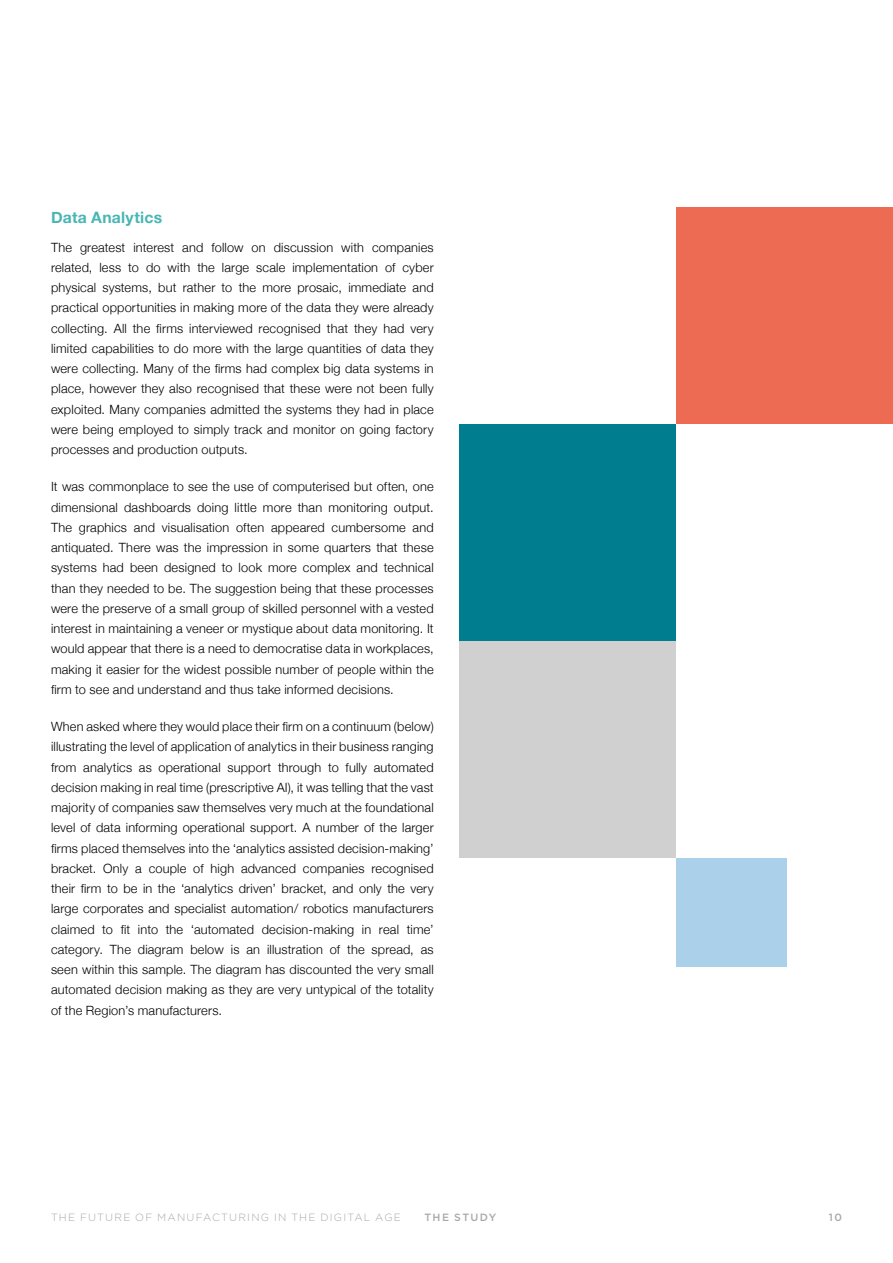
<style>
.page{position:relative;width:893px;height:1263px;background:#fff}
.page>*{position:absolute;margin:0;border:0;box-sizing:border-box;transform-origin:0 0}
.t1{font:700 15.75px "Helvetica Neue";letter-spacing:.015em;color:#4ab6b4}
.t2{font:300 12.75px/20.2px "Helvetica Neue";letter-spacing:.015em;color:#000;text-align:justify}
.t3{font:300 10.5px "Gotham";letter-spacing:.11em;color:#a8a8a7}
.t4{font:500 10.5px "Gotham";letter-spacing:.12em;color:#a8a8a7}
</style>
<div class="page">
<div style="left:459px;top:424px;width:217px;height:217px;background:#007e8f"></div>
<div style="left:676px;top:207px;width:217px;height:217px;background:#ed6a53"></div>
<div style="left:459px;top:641px;width:217px;height:217px;background:#d0d0d0"></div>
<div style="left:676px;top:858px;width:111px;height:108px;background:#abd1ea"></div>
<p class="t1" style="left:51px;top:205px;width:113px">Data Analytics</p>
<p class="t2" style="left:51px;top:236px;width:384px">The greatest interest and follow on discussion with companies related, less to do with the large scale implementation of cyber physical systems, but rather to the more prosaic, immediate and practical opportunities in making more of the data they were already collecting. All the firms interviewed recognised that they had very limited capabilities to do more with the large quantities of data they were collecting. Many of the firms had complex big data systems in place, however they also recognised that these were not been fully exploited. Many companies admitted the systems they had in place were being employed to simply track and monitor on going factory processes and production outputs.</p>
<p class="t2" style="left:51px;top:476px;width:384px">It was commonplace to see the use of computerised but often, one dimensional dashboards doing little more than monitoring output.<br>The graphics and visualisation often appeared cumbersome and antiquated. There was the impression in some quarters that these systems had been designed to look more complex and technical than they needed to be. The suggestion being that these processes were the preserve of a small group of skilled personnel with a vested interest in maintaining a veneer or mystique about data monitoring. It would appear that there is a need to democratise data in workplaces, making it easier for the widest possible number of people within the firm to see and understand and thus take informed decisions.</p>
<p class="t2" style="left:51px;top:715px;width:384px">When asked where they would place their firm on a continuum (below) illustrating the level of application of analytics in their business ranging from analytics as operational support through to fully automated decision making in real time (prescriptive AI), it was telling that the vast majority of companies saw themselves very much at the foundational level of data informing operational support. A number of the larger firms placed themselves into the ‘analytics assisted decision-making’ bracket. Only a couple of high advanced companies recognised their firm to be in the ‘analytics driven’ bracket, and only the very large corporates and specialist automation/ robotics manufacturers claimed to fit into the ‘automated decision-making in real time’ category. The diagram below is an illustration of the spread, as seen within this sample. The diagram has discounted the very small automated decision making as they are very untypical of the totality of the Region’s manufacturers.</p>
<p class="t3" style="left:51px;top:1211px;width:351px">THE FUTURE OF MANUFACTURING IN THE DIGITAL AGE</p>
<p class="t4" style="left:425px;top:1211px;width:73px">The Study</p>
<p class="t4" style="left:829px;top:1211px;width:14px">10</p>
</div>
